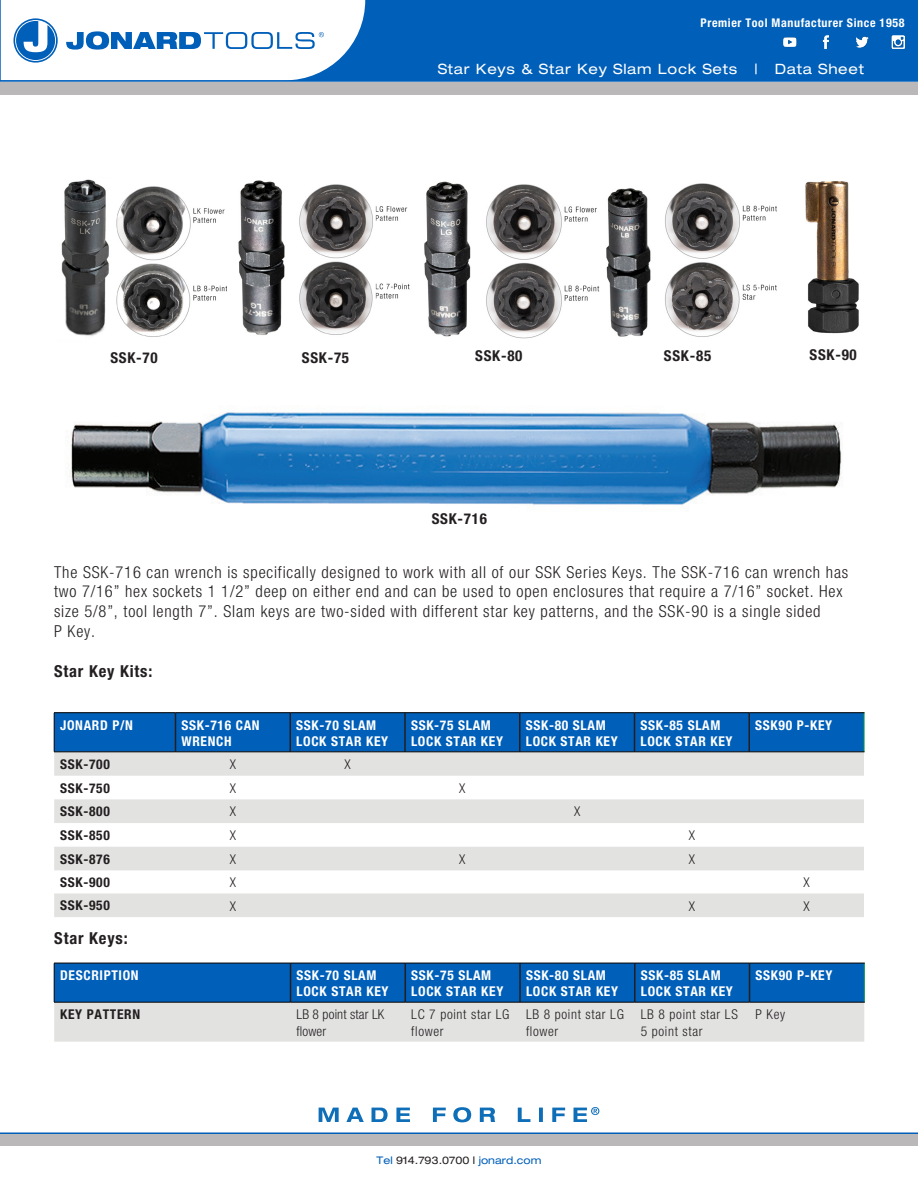
<style>
.page{position:relative;width:918px;height:1188px;background:#fff}
.page>*{position:absolute;margin:0;border:0;box-sizing:border-box;transform-origin:0 0}
.t1{font:300 condensed 16.5px/19.8px "Helvetica Neue";letter-spacing:.05em;color:#231f20}
.t2{font:700 condensed 16.5px "Helvetica Neue";letter-spacing:.05em;color:#231f20}
.t3{font:700 condensed 15px "Helvetica Neue";letter-spacing:.05em;color:#231f20}
.t4{font:expanded 14.25px "Helvetica Neue";letter-spacing:.05em;color:#fff}
.t5{font:700 condensed 13.5px/16.2px "Helvetica Neue";letter-spacing:.05em;color:#fff}
.t6{font:300 condensed 13.5px/16.2px "Helvetica Neue";letter-spacing:.05em;color:#231f20}
.t7{font:700 condensed 13.5px "Helvetica Neue";letter-spacing:.05em;color:#231f20}
.t8{font:300 condensed 13.5px/16.2px "Helvetica Neue";letter-spacing:.01em;color:#231f20}
.t9{font:700 condensed 12px "Helvetica Neue";letter-spacing:.05em;color:#fff}
.t10{font:expanded 10.5px "Helvetica Neue";color:#005fb9}
.s1{color:#231f20}
</style>
<div class="page">
<div style="left:1px;top:0;width:917px;height:81px;background:#005fb9"></div>
<div style="left:0;top:82px;width:918px;height:12px;background:#bbb8b9"></div>
<div style="left:0;top:1134px;width:918px;height:12px;background:#bbb8b9"></div>
<svg style="left:319px;top:1107px;width:280px;height:15px"></svg>
<hr style="left:0;top:1132px;width:918px;height:2px;background:#005fb9">
<svg style="left:1px;top:0;width:364px;height:80px;background:#d9e7f4"></svg>
<hr style="left:0;top:80px;width:918px;height:2px;background:#005fb9">
<img style="left:783px;top:35px;width:122px;height:14px">
<div style="left:55px;top:713px;width:808px;height:39px;background:#005fb9"></div>
<svg style="left:54px;top:753px;width:810px;height:164px;fill:#e2e2e1"></svg>
<hr style="left:175px;top:713px;width:1px;height:39px;background:#231f20">
<hr style="left:290px;top:713px;width:1px;height:39px;background:#231f20">
<hr style="left:404px;top:713px;width:2px;height:39px;background:#231f20">
<hr style="left:519px;top:713px;width:1px;height:39px;background:#231f20">
<hr style="left:634px;top:713px;width:1px;height:39px;background:#231f20">
<hr style="left:748px;top:713px;width:2px;height:39px;background:#231f20">
<hr style="left:863px;top:713px;width:2px;height:39px;background:#009847">
<hr style="left:54px;top:712px;width:122px;height:1px;background:#000">
<hr style="left:54px;top:713px;width:1px;height:39px;background:#000">
<hr style="left:176px;top:712px;width:114px;height:1px;background:#000">
<hr style="left:290px;top:712px;width:115px;height:1px;background:#000">
<hr style="left:405px;top:712px;width:115px;height:1px;background:#000">
<hr style="left:520px;top:712px;width:114px;height:1px;background:#000">
<hr style="left:634px;top:712px;width:115px;height:1px;background:#000">
<hr style="left:749px;top:712px;width:116px;height:1px;background:#000">
<hr style="left:54px;top:752px;width:122px;height:1px;background:#000">
<hr style="left:176px;top:752px;width:114px;height:1px;background:#000">
<hr style="left:290px;top:752px;width:115px;height:1px;background:#000">
<hr style="left:405px;top:752px;width:115px;height:1px;background:#000">
<hr style="left:520px;top:752px;width:114px;height:1px;background:#000">
<hr style="left:634px;top:752px;width:115px;height:1px;background:#000">
<hr style="left:749px;top:752px;width:116px;height:1px;background:#000">
<svg style="left:54px;top:964px;width:810px;height:78px;background:#73a1cc"></svg>
<hr style="left:290px;top:963px;width:1px;height:39px;background:#231f20">
<hr style="left:405px;top:963px;width:1px;height:39px;background:#231f20">
<hr style="left:519px;top:963px;width:2px;height:39px;background:#231f20">
<hr style="left:634px;top:963px;width:2px;height:39px;background:#231f20">
<hr style="left:749px;top:963px;width:1px;height:39px;background:#231f20">
<hr style="left:864px;top:963px;width:1px;height:39px;background:#009847">
<hr style="left:54px;top:963px;width:237px;height:1px;background:#000">
<hr style="left:54px;top:963px;width:1px;height:39px;background:#000">
<hr style="left:291px;top:963px;width:114px;height:1px;background:#000">
<hr style="left:405px;top:963px;width:115px;height:1px;background:#000">
<hr style="left:520px;top:963px;width:115px;height:1px;background:#000">
<hr style="left:635px;top:963px;width:115px;height:1px;background:#000">
<hr style="left:750px;top:963px;width:115px;height:1px;background:#000">
<hr style="left:54px;top:1002px;width:237px;height:1px;background:#000">
<hr style="left:291px;top:1002px;width:114px;height:1px;background:#000">
<hr style="left:405px;top:1002px;width:115px;height:1px;background:#000">
<hr style="left:520px;top:1002px;width:115px;height:1px;background:#000">
<hr style="left:635px;top:1002px;width:115px;height:1px;background:#000">
<hr style="left:750px;top:1002px;width:115px;height:1px;background:#000">
<img style="left:69px;top:412px;width:773px;height:94px">
<img style="left:61px;top:179px;width:48px;height:157px">
<img style="left:116px;top:186px;width:111px;height:151px">
<img style="left:238px;top:180px;width:47px;height:155px">
<img style="left:299px;top:184px;width:111px;height:151px">
<img style="left:424px;top:181px;width:47px;height:156px">
<img style="left:486px;top:184px;width:114px;height:155px">
<img style="left:805px;top:181px;width:54px;height:153px">
<img style="left:606px;top:188px;width:45px;height:149px">
<img style="left:665px;top:183px;width:112px;height:154px">
<p class="t9" style="left:701px;top:15px;width:205px">Premier Tool Manufacturer Since 1958</p>
<p class="t4" style="left:438px;top:60px;width:428px">Star Keys &amp; Star Key Slam Lock Sets | Data Sheet</p>
<p class="t3" style="left:110px;top:348px;width:49px">SSK-70</p>
<p class="t3" style="left:302px;top:348px;width:49px">SSK-75</p>
<p class="t3" style="left:475px;top:347px;width:49px">SSK-80</p>
<p class="t3" style="left:664px;top:347px;width:49px">SSK-85</p>
<p class="t3" style="left:810px;top:345px;width:49px">SSK-90</p>
<p class="t3" style="left:432px;top:509px;width:57px">SSK-716</p>
<p class="t1" style="left:54px;top:562px;width:796px">The SSK-716 can wrench is specifically designed to work with all of our SSK Series Keys. The SSK-716 can wrench has two 7/16” hex sockets 1 1/2” deep on either end and can be used to open enclosures that require a 7/16” socket. Hex size 5/8”, tool length 7”. Slam keys are two-sided with different star key patterns, and the SSK-90 is a single sided</p>
<p class="t1" style="left:54px;top:621px;width:43px">P Key.</p>
<p class="t2" style="left:54px;top:661px;width:100px">Star Key Kits:</p>
<p class="t5" style="left:60px;top:717px;width:74px">JONARD P/N</p>
<p class="t5" style="left:182px;top:717px;width:80px">SSK-716 CAN<br>WRENCH</p>
<p class="t5" style="left:296px;top:717px;width:94px">SSK-70 SLAM<br>LOCK STAR KEY</p>
<p class="t5" style="left:411px;top:717px;width:94px">SSK-75 SLAM<br>LOCK STAR KEY</p>
<p class="t5" style="left:526px;top:717px;width:94px">SSK-80 SLAM<br>LOCK STAR KEY</p>
<p class="t5" style="left:640px;top:717px;width:94px">SSK-85 SLAM<br>LOCK STAR KEY</p>
<p class="t5" style="left:755px;top:717px;width:78px">SSK90 P-KEY</p>
<p class="t7" style="left:60px;top:756px;width:51px">SSK-700</p>
<p class="t6" style="left:230px;top:756px;width:8px">X</p>
<p class="t6" style="left:345px;top:756px;width:8px">X</p>
<p class="t7" style="left:60px;top:780px;width:51px">SSK-750</p>
<p class="t6" style="left:230px;top:780px;width:8px">X</p>
<p class="t6" style="left:459px;top:780px;width:8px">X</p>
<p class="t7" style="left:60px;top:803px;width:51px">SSK-800</p>
<p class="t6" style="left:230px;top:803px;width:8px">X</p>
<p class="t6" style="left:574px;top:803px;width:8px">X</p>
<p class="t7" style="left:60px;top:827px;width:51px">SSK-850</p>
<p class="t6" style="left:230px;top:827px;width:8px">X</p>
<p class="t6" style="left:689px;top:827px;width:8px">X</p>
<p class="t7" style="left:60px;top:851px;width:51px">SSK-876</p>
<p class="t6" style="left:230px;top:851px;width:8px">X</p>
<p class="t6" style="left:459px;top:851px;width:8px">X</p>
<p class="t6" style="left:689px;top:851px;width:8px">X</p>
<p class="t7" style="left:60px;top:874px;width:51px">SSK-900</p>
<p class="t6" style="left:230px;top:874px;width:8px">X</p>
<p class="t6" style="left:804px;top:874px;width:8px">X</p>
<p class="t7" style="left:60px;top:897px;width:51px">SSK-950</p>
<p class="t6" style="left:230px;top:898px;width:8px">X</p>
<p class="t6" style="left:689px;top:898px;width:8px">X</p>
<p class="t6" style="left:804px;top:898px;width:8px">X</p>
<p class="t2" style="left:54px;top:928px;width:75px">Star Keys:</p>
<p class="t5" style="left:60px;top:967px;width:80px">DESCRIPTION</p>
<p class="t5" style="left:297px;top:967px;width:94px">SSK-70 SLAM<br>LOCK STAR KEY</p>
<p class="t5" style="left:411px;top:967px;width:94px">SSK-75 SLAM<br>LOCK STAR KEY</p>
<p class="t5" style="left:526px;top:967px;width:94px">SSK-80 SLAM<br>LOCK STAR KEY</p>
<p class="t5" style="left:641px;top:967px;width:94px">SSK-85 SLAM<br>LOCK STAR KEY</p>
<p class="t5" style="left:756px;top:967px;width:78px">SSK90 P-KEY</p>
<p class="t7" style="left:60px;top:1006px;width:81px">KEY PATTERN</p>
<p class="t8" style="left:297px;top:1006px;width:89px">LB 8 point star LK flower</p>
<p class="t6" style="left:411px;top:1006px;width:100px">LC 7 point star LG flower</p>
<p class="t6" style="left:526px;top:1006px;width:99px">LB 8 point star LG flower</p>
<p class="t6" style="left:641px;top:1006px;width:99px">LB 8 point star LS<br>5 point star</p>
<p class="t6" style="left:756px;top:1006px;width:31px">P Key</p>
<p class="t10" style="left:377px;top:1154px;width:166px">Tel <span class="s1">914.793.0700 l</span> jonard.com</p>
</div>
